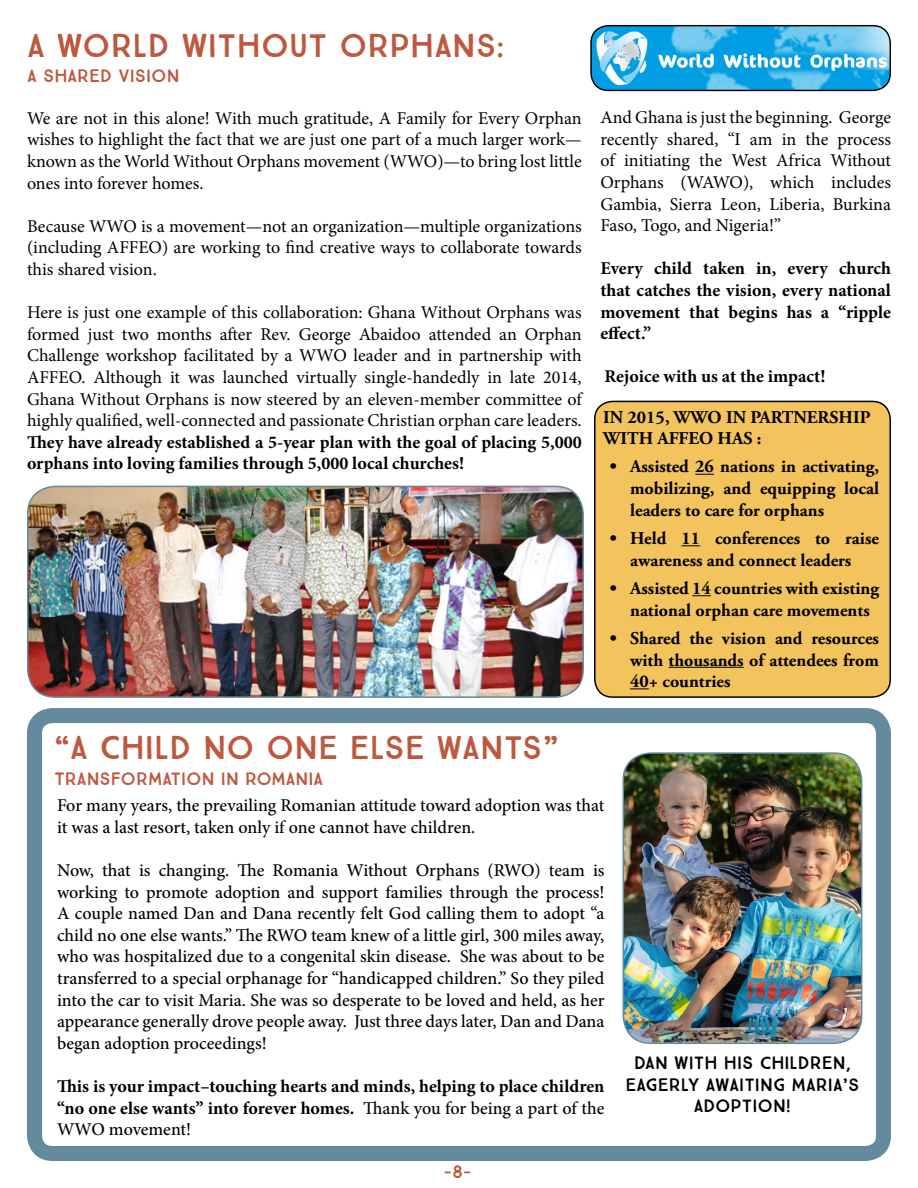
<style>
.page{position:relative;width:918px;height:1188px;background:#fff}
.page>*{position:absolute;margin:0;border:0;box-sizing:border-box;transform-origin:0 0}
.t1{font:33px "True North";color:#bc593f}
.t2{font:18px/21.6px "Minion Pro";letter-spacing:-.005em;color:#000;text-align:justify}
.t3{font:500 18px/21.6px "Minion Pro";color:#000}
.t4{font:700 18px/21.6px "Minion Pro";color:#000;text-align:justify}
.t5{font:700 18px/21.6px "Adobe Garamond Pro";color:#000}
.t6{font:18px/21.6px "True North";color:#000;text-align:center}
.t7{font:18px "True North";color:#bc593f}
.s1{font-weight:500}
</style>
<div class="page">
<img style="left:591px;top:26px;width:299px;height:64px">
<div style="left:590px;top:25px;width:301px;height:66px;border:1px solid #000;border-radius:17px"></div>
<div style="left:27px;top:708px;width:864px;height:453px;border:15px solid #648a9d;border-radius:18px"></div>
<img style="left:28px;top:486px;width:555px;height:211px">
<div style="left:27px;top:486px;width:557px;height:212px;border:2px solid #658a9d;border-radius:28px"></div>
<img style="left:625px;top:753px;width:237px;height:290px">
<div style="left:622px;top:752px;width:240px;height:292px;border:2px solid #658a9d;border-radius:28px"></div>
<div style="left:595px;top:401px;width:295px;height:296px;background:#f3c45e;border-radius:18px"></div>
<div style="left:594px;top:401px;width:297px;height:297px;border:2px solid #000;border-radius:18px"></div>
<svg style="left:695px;top:474px;width:19px;height:1px"></svg>
<svg style="left:681px;top:545px;width:19px;height:1px"></svg>
<svg style="left:692px;top:595px;width:19px;height:1px"></svg>
<hr style="left:669px;top:667px;width:75px;height:1px;background:#000">
<svg style="left:630px;top:688px;width:19px;height:1px"></svg>
<h1 class="t1" style="left:27px;top:26px;width:479px">A WORLD WITHOUT ORPHANS:</h1>
<p class="t7" style="left:27px;top:65px;width:154px">A SHARED VISION</p>
<p class="t2" style="left:27px;top:107px;width:556px">We are not in this alone! With much gratitude, A Family for Every Orphan wishes to highlight the fact that we are just one part of a much larger work— known as the World Without Orphans movement (WWO)—to bring lost little ones into forever homes.</p>
<p class="t2" style="left:27px;top:215px;width:556px">Because WWO is a movement—not an organization—multiple organizations (including AFFEO) are working to find creative ways to collaborate towards this shared vision.</p>
<p class="t2" style="left:27px;top:302px;width:556px">Here is just one example of this collaboration: Ghana Without Orphans was formed just two months after Rev. George Abaidoo attended an Orphan Challenge workshop facilitated by a WWO leader and in partnership with AFFEO. Although it was launched virtually single-handedly in late 2014, Ghana Without Orphans is now steered by an eleven-member committee of highly qualified, well-connected and passionate Christian orphan care leaders.</p>
<p class="t4" style="left:27px;top:431px;width:556px">They have already established a 5-year plan with the goal of placing 5,000 orphans into loving families through 5,000 local churches!</p>
<p class="t2" style="left:600px;top:107px;width:292px">And Ghana is just the beginning. George recently shared, “I am in the process of initiating the West Africa Without Orphans (WAWO), which includes Gambia, Sierra Leon, Liberia, Burkina Faso, Togo, and Nigeria!”</p>
<p class="t4" style="left:600px;top:258px;width:292px">Every child taken in, every church that catches the vision, every national movement that begins has a “ripple effect.”</p>
<p class="t4" style="left:605px;top:366px;width:222px">Rejoice with us at the impact!</p>
<p class="t5" style="left:603px;top:406px;width:269px">IN 2015, WWO IN PARTNERSHIP<br>WITH AFFEO HAS :</p>
<p class="t5" style="left:630px;top:456px;width:250px;text-align:justify;text-indent:-20px">• Assisted 26 nations in activating, mobilizing, and equipping local leaders to care for orphans</p>
<p class="t5" style="left:610px;top:528px;width:271px;text-align:center">• Held 11 conferences to raise awareness and connect leaders</p>
<p class="t5" style="left:630px;top:578px;width:250px;text-indent:-20px">• Assisted 14 countries with existing national orphan care movements</p>
<p class="t5" style="left:630px;top:628px;width:250px;text-align:justify;text-indent:-20px">• Shared the vision and resources with thousands of attendees from 40+ countries</p>
<h1 class="t1" style="left:54px;top:728px;width:506px">“A CHILD NO ONE ELSE WANTS”</h1>
<p class="t7" style="left:54px;top:768px;width:271px">TRANSFORMATION IN ROMANIA</p>
<p class="t3" style="left:57px;top:795px;width:549px">For many years, the prevailing Romanian attitude toward adoption was that it was a last resort, taken only if one cannot have children.</p>
<p class="t3" style="left:57px;top:859px;width:549px;text-align:justify">Now, that is changing. The Romania Without Orphans (RWO) team is working to promote adoption and support families through the process!<br>A couple named Dan and Dana recently felt God calling them to adopt “a child no one else wants.” The RWO team knew of a little girl, 300 miles away, who was hospitalized due to a congenital skin disease. She was about to be transferred to a special orphanage for “handicapped children.” So they piled into the car to visit Maria. She was so desperate to be loved and held, as her appearance generally drove people away. Just three days later, Dan and Dana began adoption proceedings!</p>
<p class="t4" style="left:57px;top:1075px;width:549px">This is your impact–touching hearts and minds, helping to place children “no one else wants” into forever homes. <span class="s1">Thank you for being a part of the WWO movement!</span></p>
<p class="t7" style="left:444px;top:1161px;width:29px">-8-</p>
<p class="t6" style="left:626px;top:1052px;width:235px">DAN WITH HIS CHILDREN,<br>EAGERLY AWAITING MARIA’S<br>ADOPTION!</p>
</div>
